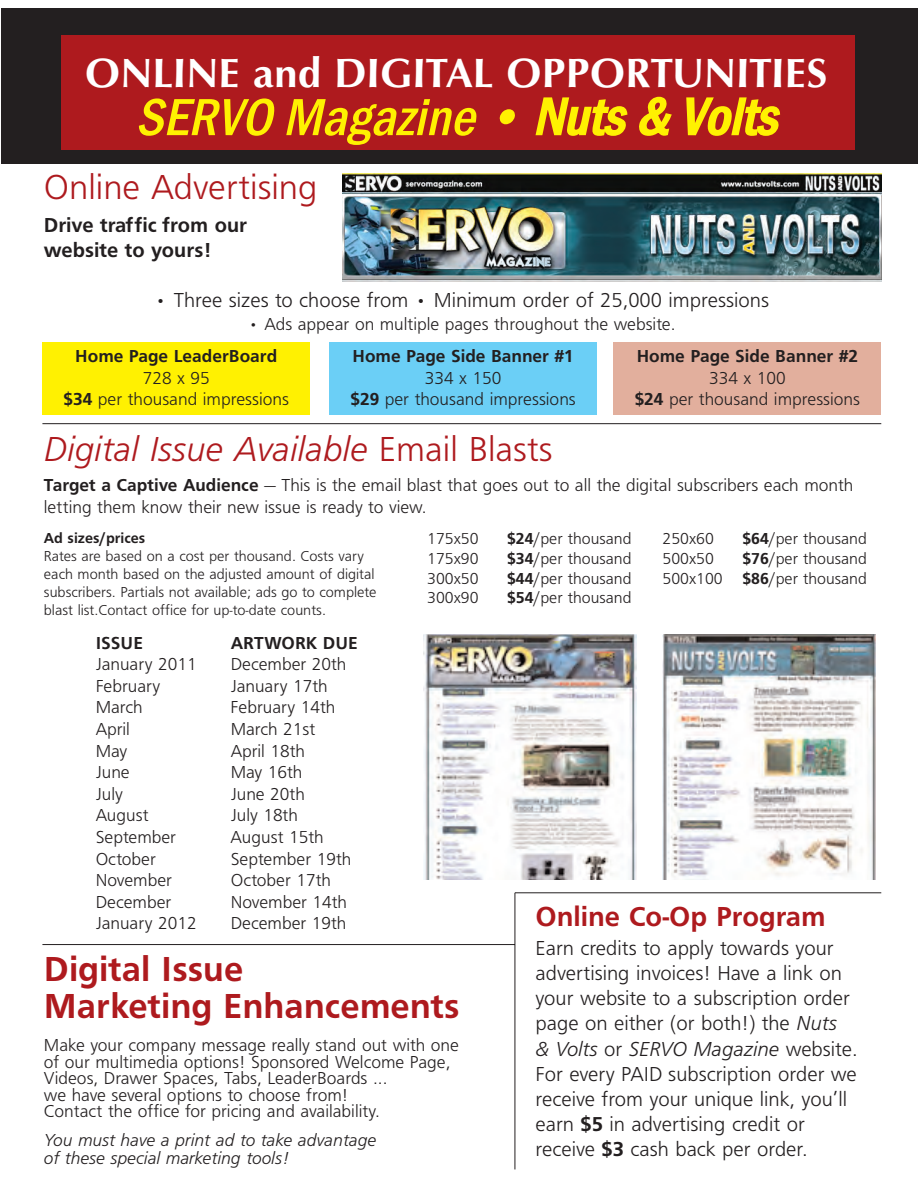
<style>
.page{position:relative;width:918px;height:1188px;background:#fff}
.page>*{position:absolute;margin:0;border:0;box-sizing:border-box;transform-origin:0 0}
.t1{font:italic 54px "Franklin Gothic Medium Cond";color:#fff101}
.t2{font:42px "Optimum Bold DTC";color:#fff}
.t3{font:36px/37.5px "Frugal Sans Bold DTC";color:#ae1a1e}
.t4{font:36px "Frugal Sans Light Italic DTC";color:#ae1a1e}
.t5{font:36px "Frugal Sans Light DTC";color:#ae1a1e}
.t6{font:28.5px "Frugal Sans Bold DTC";color:#ae1a1e}
.t7{font:21px/25.2px "Frugal Sans Light DTC";color:#231f20}
.t8{font:21px/25.2px "Frugal Sans Bold DTC";color:#231f20}
.t9{font:21px "Frugal Sans Light Italic DTC";color:#231f20}
.t10{font:18px/21.6px "Frugal Sans Light DTC";color:#231f20;text-align:center}
.t11{font:18px "Frugal Sans Bold DTC";color:#231f20}
.t12{font:18px/18px "Frugal Sans Light Italic DTC";color:#231f20}
.t13{font:16.5px/19.8px "Frugal Sans Light DTC";color:#231f20;text-align:right}
.t14{font:15px/18px "Frugal Sans Light DTC";color:#231f20}
.t15{font:15px "Frugal Sans Bold DTC";color:#231f20}
.s1{font-family:"Frugal Sans Bold DTC"}
.s2{font-family:"Frugal Sans Light DTC"}
.s3{font-family:"Frugal Sans Light Italic DTC"}
</style>
<div class="page">
<div style="left:1px;top:9px;width:917px;height:155px;background:#231f20"></div>
<div style="left:62px;top:36px;width:793px;height:114px;background:#ae1a1e"></div>
<img style="left:424px;top:634px;width:212px;height:246px">
<img style="left:662px;top:634px;width:213px;height:246px">
<div style="left:42px;top:343px;width:268px;height:72px;background:#fff101"></div>
<div style="left:329px;top:343px;width:268px;height:72px;background:#6bcff6"></div>
<div style="left:614px;top:343px;width:267px;height:72px;background:#e2af9d"></div>
<img style="left:342px;top:174px;width:539px;height:108px">
<hr style="left:42px;top:423px;width:839px;height:1px;background:#231f20">
<hr style="left:515px;top:892px;width:366px;height:1px;background:#231f20">
<hr style="left:515px;top:893px;width:1px;height:276px;background:#231f20">
<hr style="left:42px;top:944px;width:473px;height:1px;background:#231f20">
<h2 class="t2" style="left:85px;top:48px;width:745px">ONLINE and DIGITAL OPPORTUNITIES</h2>
<h1 class="t1" style="left:136px;top:85px;width:643px">SERVO Magazine • Nuts &amp; Volts</h1>
<h3 class="t5" style="left:44px;top:174px;width:275px">Online Advertising</h3>
<p class="t8" style="left:44px;top:214px;width:205px">Drive traffic from our website to yours!</p>
<p class="t7" style="left:155px;top:289px;width:616px">• Three sizes to choose from • Minimum order of 25,000 impressions</p>
<p class="t10" style="left:248px;top:315px;width:429px">• Ads appear on multiple pages throughout the website.</p>
<p class="t11" style="left:75px;top:349px;width:203px">Home Page LeaderBoard</p>
<p class="t10" style="left:64px;top:368px;width:227px">728 x 95<br><span class="s1">$34</span> per thousand impressions</p>
<p class="t11" style="left:353px;top:349px;width:223px">Home Page Side Banner #1</p>
<p class="t10" style="left:350px;top:368px;width:227px">334 x 150<br><span class="s1">$29</span> per thousand impressions</p>
<p class="t11" style="left:637px;top:349px;width:223px">Home Page Side Banner #2</p>
<p class="t10" style="left:635px;top:368px;width:227px">334 x 100<br><span class="s1">$24</span> per thousand impressions</p>
<h3 class="t4" style="left:44px;top:435px;width:510px">Digital Issue Available <span class="s2">Email Blasts</span></h3>
<p class="t10" style="left:44px;top:476px;width:811px;text-align:left"><span class="s1">Target a Captive Audience</span> — This is the email blast that goes out to all the digital subscribers each month letting them know their new issue is ready to view.</p>
<p class="t15" style="left:44px;top:532px;width:103px">Ad sizes/prices</p>
<p class="t14" style="left:44px;top:548px;width:334px">Rates are based on a cost per thousand. Costs vary each month based on the adjusted amount of digital subscribers. Partials not available; ads go to complete blast list.Contact office for up-to-date counts.</p>
<p class="t13" style="left:427px;top:530px;width:53px">175x50</p>
<p class="t13" style="left:507px;top:530px;width:126px"><span class="s1">$24</span>/per thousand</p>
<p class="t13" style="left:427px;top:550px;width:53px">175x90</p>
<p class="t13" style="left:507px;top:550px;width:126px"><span class="s1">$34</span>/per thousand</p>
<p class="t13" style="left:427px;top:569px;width:53px">300x50</p>
<p class="t13" style="left:507px;top:569px;width:126px"><span class="s1">$44</span>/per thousand</p>
<p class="t13" style="left:427px;top:589px;width:53px">300x90</p>
<p class="t13" style="left:507px;top:589px;width:126px"><span class="s1">$54</span>/per thousand</p>
<p class="t13" style="left:662px;top:530px;width:53px">250x60</p>
<p class="t13" style="left:742px;top:530px;width:126px"><span class="s1">$64</span>/per thousand</p>
<p class="t13" style="left:662px;top:550px;width:53px">500x50</p>
<p class="t13" style="left:662px;top:550px;width:206px"><span class="s1">$76</span>/per thousand<br>500x100 <span class="s1">$86</span>/per thousand</p>
<p class="t11" style="left:96px;top:636px;width:49px">ISSUE</p>
<p class="t11" style="left:231px;top:636px;width:129px">ARTWORK DUE</p>
<p class="t10" style="left:96px;top:655px;width:102px">January 2011</p>
<p class="t10" style="left:231px;top:655px;width:117px">December 20th</p>
<p class="t10" style="left:96px;top:676px;width:66px">February</p>
<p class="t10" style="left:231px;top:676px;width:98px">January 17th</p>
<p class="t10" style="left:96px;top:698px;width:49px">March</p>
<p class="t10" style="left:231px;top:698px;width:106px">February 14th</p>
<p class="t10" style="left:96px;top:720px;width:36px">April</p>
<p class="t10" style="left:231px;top:720px;width:86px">March 21st</p>
<p class="t10" style="left:96px;top:741px;width:33px">May</p>
<p class="t10" style="left:231px;top:741px;width:76px">April 18th</p>
<p class="t10" style="left:96px;top:763px;width:36px">June</p>
<p class="t10" style="left:231px;top:763px;width:73px">May 16th</p>
<p class="t10" style="left:96px;top:784px;width:29px">July</p>
<p class="t10" style="left:231px;top:784px;width:76px">June 20th</p>
<p class="t10" style="left:96px;top:806px;width:55px">August</p>
<p class="t10" style="left:231px;top:806px;width:69px">July 18th</p>
<p class="t10" style="left:96px;top:828px;width:82px">September</p>
<p class="t10" style="left:231px;top:828px;width:95px">August 15th</p>
<p class="t10" style="left:96px;top:849px;width:62px">October</p>
<p class="t10" style="left:231px;top:849px;width:122px">September 19th</p>
<p class="t10" style="left:96px;top:871px;width:78px">November</p>
<p class="t10" style="left:231px;top:871px;width:102px">October 17th</p>
<p class="t10" style="left:96px;top:892px;width:77px">December</p>
<p class="t10" style="left:231px;top:892px;width:118px">November 14th</p>
<p class="t10" style="left:96px;top:914px;width:102px">January 2012</p>
<p class="t10" style="left:231px;top:914px;width:117px">December 19th</p>
<h3 class="t3" style="left:44px;top:953px;width:417px">Digital Issue<br>Marketing Enhancements</h3>
<p class="t10" style="left:44px;top:1039px;width:417px;line-height:16.5px;text-align:left">Make your company message really stand out with one of our multimedia options! Sponsored Welcome Page, Videos, Drawer Spaces, Tabs, LeaderBoards ...<br>we have several options to choose from!<br>Contact the office for pricing and availability.</p>
<p class="t12" style="left:44px;top:1132px;width:334px">You must have a print ad to take advantage of these special marketing tools!</p>
<h3 class="t6" style="left:536px;top:906px;width:291px">Online Co-Op Program</h3>
<p class="t7" style="left:536px;top:937px;width:316px">Earn credits to apply towards your advertising invoices! Have a link on your website to a subscription order page on either (or both!) the <span class="s3">Nuts</span></p>
<p class="t9" style="left:536px;top:1041px;width:324px">&amp; Volts <span class="s2">or</span> SERVO Magazine <span class="s2">website.</span></p>
<p class="t7" style="left:536px;top:1063px;width:323px">For every PAID subscription order we receive from your unique link, you’ll earn <span class="s1">$5</span> in advertising credit or receive <span class="s1">$3</span> cash back per order.</p>
</div>
